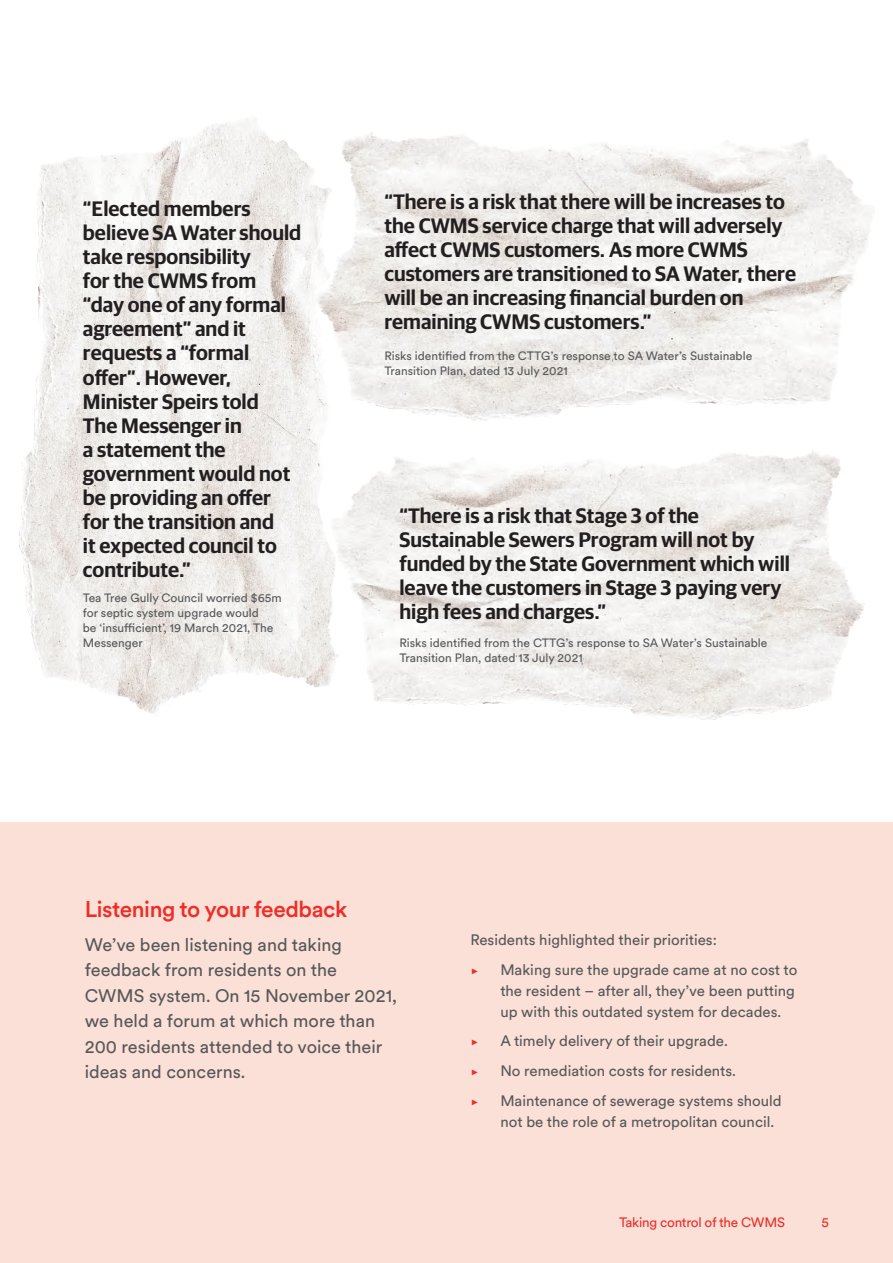
<style>
.page{position:relative;width:893px;height:1263px;background:#fff}
.page>*{position:absolute;margin:0;border:0;box-sizing:border-box;transform-origin:0 0}
.t1{font:500 22.5px "Circular XX";letter-spacing:-.02em;color:#ee2d28}
.t2{font:600 21px/24px "Guardian Sans";color:#231f20}
.t3{font:18px/25.5px "Circular XX";color:#57585a}
.t4{font:15px/21px "Circular XX";color:#57585a}
.t5{font:13.5px "Circular XX";letter-spacing:-.02em;color:#ee2d28}
.t6{font:300 13.5px "Montserrat";color:#ee2d28}
.t7{font:12px/15px "Circular XX";color:#57585a}
</style>
<div class="page">
<div style="left:0;top:823px;width:893px;height:440px;background:#fbe0d7"></div>
<img style="left:19px;top:119px;width:306px;height:594px">
<img style="left:325px;top:451px;width:539px;height:269px">
<img style="left:304px;top:119px;width:567px;height:306px">
<p class="t2" style="left:83px;top:195px;width:220px">“Elected members believe SA Water should take responsibility<br>for the CWMS from “day one of any formal agreement” and it requests a “formal offer”. However,<br>Minister Speirs told<br>The Messenger in<br>a statement the government would not be providing an offer for the transition and<br>it expected council to contribute.”</p>
<p class="t7" style="left:83px;top:590px;width:200px">Tea Tree Gully Council worried $65m for septic system upgrade would<br>be ‘insufficient’, 19 March 2021, The<br>Messenger</p>
<p class="t2" style="left:384px;top:188px;width:413px">“There is a risk that there will be increases to the CWMS service charge that will adversely affect CWMS customers. As more CWMS customers are transitioned to SA Water, there will be an increasing financial burden on remaining CWMS customers.”</p>
<p class="t7" style="left:384px;top:348px;width:369px">Risks identified from the CTTG’s response to SA Water’s Sustainable<br>Transition Plan, dated 13 July 2021</p>
<p class="t2" style="left:399px;top:502px;width:392px">“There is a risk that Stage 3 of the Sustainable Sewers Program will not by funded by the State Government which will leave the customers in Stage 3 paying very high fees and charges.”</p>
<p class="t7" style="left:399px;top:635px;width:369px">Risks identified from the CTTG’s response to SA Water’s Sustainable<br>Transition Plan, dated 13 July 2021</p>
<p class="t1" style="left:85px;top:893px;width:264px">Listening to your feedback</p>
<p class="t3" style="left:85px;top:931px;width:314px">We’ve been listening and taking feedback from residents on the<br>CWMS system. On 15 November 2021, we held a forum at which more than<br>200 residents attended to voice their ideas and concerns.</p>
<p class="t4" style="left:470px;top:929px;width:248px">Residents highlighted their priorities:</p>
<p class="t6" style="left:470px;top:960px;width:10px">▶</p>
<p class="t4" style="left:500px;top:958px;width:298px">Making sure the upgrade came at no cost to the resident – after all, they’ve been putting up with this outdated system for decades.</p>
<p class="t6" style="left:470px;top:1032px;width:10px">▶</p>
<p class="t4" style="left:500px;top:1030px;width:229px">A timely delivery of their upgrade.</p>
<p class="t6" style="left:470px;top:1062px;width:10px">▶</p>
<p class="t4" style="left:500px;top:1060px;width:237px">No remediation costs for residents.</p>
<p class="t6" style="left:470px;top:1092px;width:10px">▶</p>
<p class="t4" style="left:500px;top:1089px;width:283px">Maintenance of sewerage systems should not be the role of a metropolitan council.</p>
<p class="t5" style="left:619px;top:1213px;width:167px">Taking control of the CWMS</p>
<p class="t5" style="left:822px;top:1213px;width:9px">5</p>
</div>
